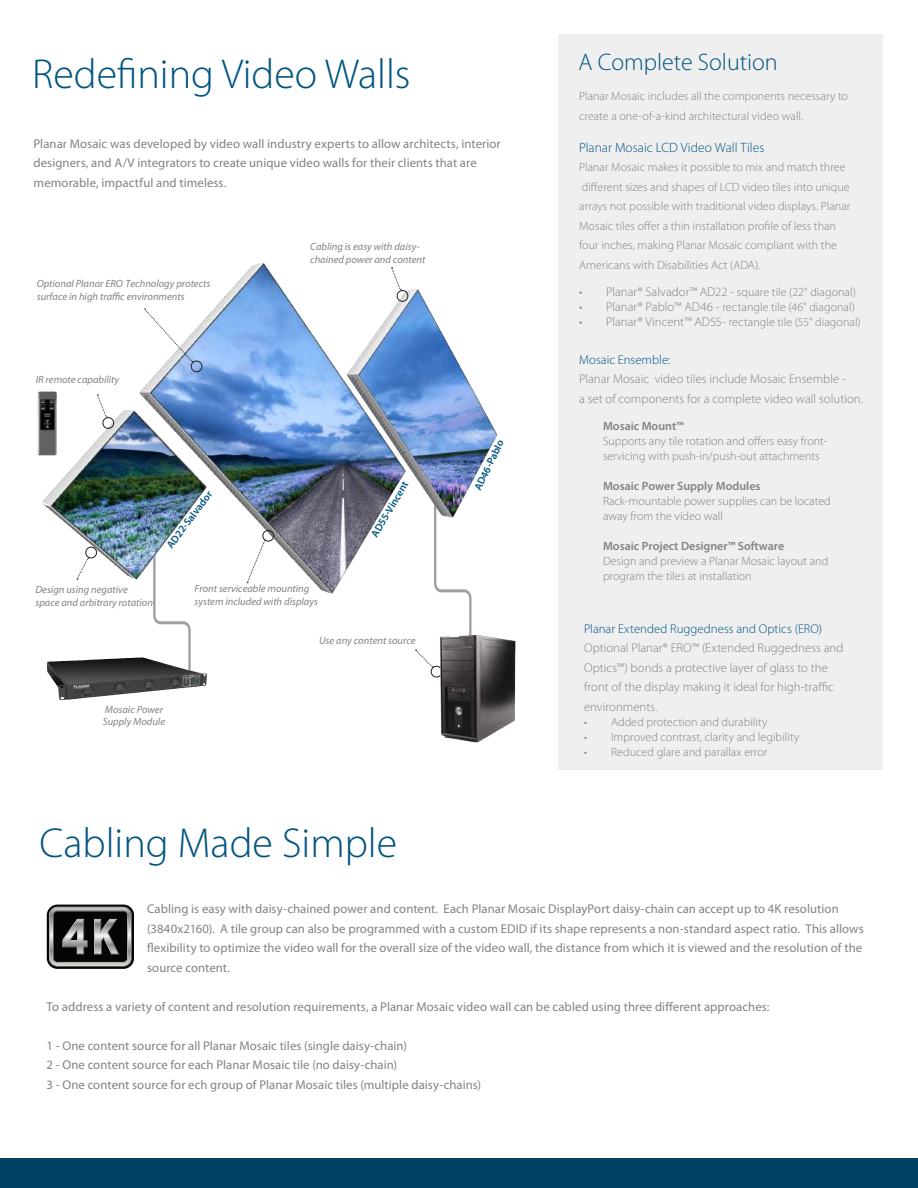
<style>
.page{position:relative;width:918px;height:1188px;background:#fff}
.page>*{position:absolute;margin:0;border:0;box-sizing:border-box;transform-origin:0 0}
.t1{font:300 42px "Myriad Pro";color:#005480}
.t2{font:300 24px "Myriad Pro";color:#005480}
.t3{font:300 13.5px "Myriad Pro";color:#005480}
.t4{font:12.75px/19.5px "Myriad Pro";letter-spacing:.005em;color:#808285}
.t5{font:300 12.75px/19.5px "Myriad Pro";letter-spacing:.005em;color:#808285}
.t6{font:300 12.75px "Myriad Pro";letter-spacing:.005em;color:#005480}
.t7{font:300 12px/19.5px "Myriad Pro";letter-spacing:.005em;color:#808285}
.t8{font:600 12px "Myriad Pro";color:#808285}
.t9{font:italic 10.5px/12.6px "Myriad Pro";color:#808285}
.t10{font:600 10.5px "Myriad Pro";color:#005480}
.s1{font-size:12.75px}
</style>
<div class="page">
<div style="left:558px;top:35px;width:324px;height:735px;background:#efeff0"></div>
<div style="left:0;top:1159px;width:918px;height:29px;background:#004165"></div>
<svg style="left:47px;top:905px;width:87px;height:64px"></svg>
<svg style="left:49px;top:907px;width:83px;height:60px;background:#525152"></svg>
<svg style="left:153px;top:607px;width:38px;height:50px"></svg>
<div style="left:145px;top:633px;width:39px;height:59px;background:#fff"></div>
<img style="left:42px;top:262px;width:456px;height:345px">
<svg style="left:247px;top:540px;width:19px;height:43px"></svg>
<div style="left:263px;top:530px;width:11px;height:11px;border:1px solid #231f20;border-radius:50%"></div>
<img style="left:46px;top:657px;width:161px;height:44px">
<svg style="left:97px;top:395px;width:18px;height:35px"></svg>
<svg style="left:391px;top:267px;width:18px;height:36px"></svg>
<svg style="left:76px;top:547px;width:21px;height:33px"></svg>
<img style="left:37px;top:391px;width:21px;height:66px">
<svg style="left:144px;top:309px;width:49px;height:53px"></svg>
<div style="left:191px;top:361px;width:11px;height:11px;border:1px solid #231f20;border-radius:50%"></div>
<svg style="left:415px;top:480px;width:57px;height:188px"></svg>
<div style="left:431px;top:666px;width:11px;height:11px;border:1px solid #231f20;border-radius:50%"></div>
<img style="left:438px;top:634px;width:78px;height:109px">
<div style="left:428px;top:603px;width:30px;height:11px;background:#fff"></div>
<div style="left:451px;top:610px;width:8px;height:27px;background:#fff"></div>
<h1 class="t1" style="left:32px;top:51px;width:380px">Redefining Video Walls</h1>
<p class="t4" style="left:34px;top:134px;width:469px">Planar Mosaic was developed by video wall industry experts to allow architects, interior designers, and A/V integrators to create unique video walls for their clients that are memorable, impactful and timeless.</p>
<p class="t9" style="left:37px;top:277px;width:175px">Optional Planar ERO Technology protects surface in high traffic environments</p>
<p class="t9" style="left:36px;top:373px;width:85px">IR remote capability</p>
<p class="t10" style="left:164px;top:543px;width:70px;rotate:-53deg">AD22-Salvador</p>
<p class="t9" style="left:310px;top:240px;width:117px">Cabling is easy with daisy&shy;chained power and content</p>
<p class="t10" style="left:369px;top:534px;width:65px;rotate:-60deg">AD55-Vincent</p>
<p class="t9" style="left:36px;top:583px;width:119px">Design using negative space and arbitrary rotation</p>
<p class="t9" style="left:103px;top:703px;width:64px">Mosaic Power<br>Supply Module</p>
<p class="t9" style="left:195px;top:582px;width:125px">Front serviceable mounting system included with displays</p>
<p class="t9" style="left:319px;top:634px;width:98px">Use any content source</p>
<h1 class="t1" style="left:40px;top:820px;width:359px">Cabling Made Simple</h1>
<p class="t10" style="left:472px;top:487px;width:56px;rotate:-64deg">AD46-Pablo</p>
<h2 class="t2" style="left:579px;top:49px;width:201px">A Complete Solution</h2>
<p class="t7" style="left:579px;top:86px;width:270px">Planar Mosaic includes all the components necessary to create a one-of-a-kind architectural video wall.</p>
<p class="t3" style="left:579px;top:140px;width:187px">Planar Mosaic LCD Video Wall Tiles</p>
<p class="t7" style="left:579px;top:157px;width:273px">Planar Mosaic makes it possible to mix and match three different sizes and shapes of LCD video tiles into unique arrays not possible with traditional video displays. Planar Mosaic tiles offer a thin installation profile of less than four inches, making Planar Mosaic compliant with the Americans with Disabilities Act (ADA).</p>
<p class="t7" style="left:579px;top:282px;width:278px"><span class="s1">• Planar® Salvador™ AD22 -</span> square tile (22" diagonal)</p>
<p class="t7" style="left:579px;top:297px;width:277px"><span class="s1">• Planar® Pablo™ AD46 -</span> rectangle tile (46" diagonal)</p>
<p class="t7" style="left:579px;top:312px;width:283px"><span class="s1">• Planar® Vincent™ AD55-</span> rectangle tile (55" diagonal)</p>
<p class="t6" style="left:579px;top:353px;width:93px">Mosaic Ensemble:</p>
<p class="t5" style="left:579px;top:370px;width:285px">Planar Mosaic video tiles include Mosaic Ensemble -<br>a set of components for a complete video wall solution.</p>
<p class="t8" style="left:603px;top:420px;width:82px">Mosaic Mount™</p>
<p class="t7" style="left:603px;top:434px;width:226px;line-height:15px">Supports any tile rotation and offers easy front&shy;servicing with push-in/push-out attachments</p>
<p class="t8" style="left:603px;top:480px;width:159px">Mosaic Power Supply Modules</p>
<p class="t7" style="left:603px;top:494px;width:229px;line-height:15px">Rack-mountable power supplies can be located away from the video wall</p>
<p class="t8" style="left:603px;top:540px;width:183px">Mosaic Project Designer™ Software</p>
<p class="t7" style="left:603px;top:554px;width:227px;line-height:15px">Design and preview a Planar Mosaic layout and program the tiles at installation</p>
<p class="t6" style="left:584px;top:622px;width:240px">Planar Extended Ruggedness and Optics (ERO)</p>
<p class="t5" style="left:584px;top:639px;width:261px">Optional Planar® ERO™ (Extended Ruggedness and Optics™) bonds a protective layer of glass to the front of the display making it ideal for high-traffic environments.</p>
<p class="t7" style="left:584px;top:712px;width:185px">• Added protection and durability</p>
<p class="t7" style="left:584px;top:727px;width:217px">• Improved contrast, clarity and legibility</p>
<p class="t7" style="left:584px;top:742px;width:185px">• Reduced glare and parallax error</p>
<p class="t4" style="left:147px;top:900px;width:718px">Cabling is easy with daisy-chained power and content. Each Planar Mosaic DisplayPort daisy-chain can accept up to 4K resolution (3840x2160). A tile group can also be programmed with a custom EDID if its shape represents a non-standard aspect ratio. This allows flexibility to optimize the video wall for the overall size of the video wall, the distance from which it is viewed and the resolution of the source content.</p>
<p class="t4" style="left:47px;top:997px;width:725px">To address a variety of content and resolution requirements, a Planar Mosaic video wall can be cabled using three different approaches:</p>
<p class="t4" style="left:47px;top:1036px;width:436px">1 - One content source for all Planar Mosaic tiles (single daisy-chain)<br>2 - One content source for each Planar Mosaic tile (no daisy-chain)<br>3 - One content source for ech group of Planar Mosaic tiles (multiple daisy-chains)</p>
</div>
